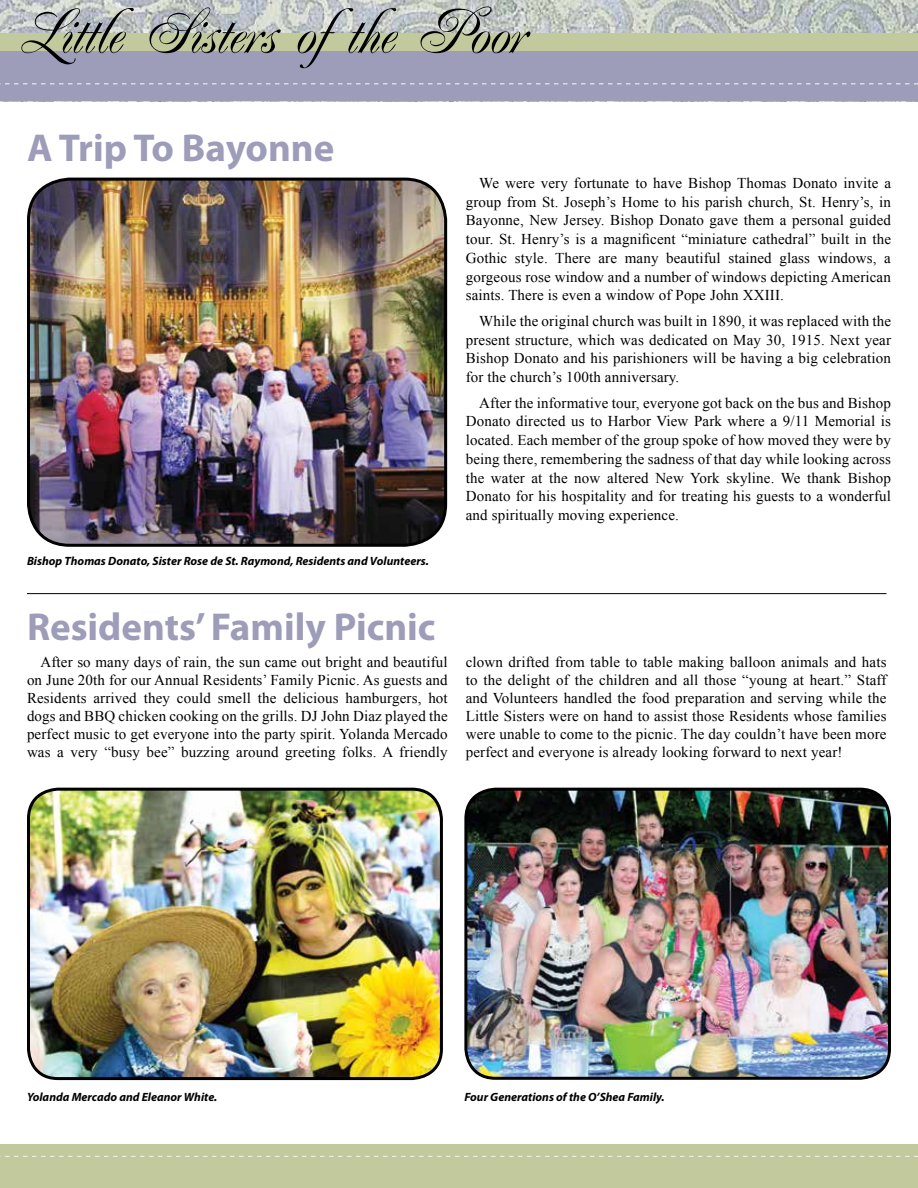
<style>
.page{position:relative;width:918px;height:1188px;background:#fff}
.page>*{position:absolute;margin:0;border:0;box-sizing:border-box;transform-origin:0 0}
.t1{font:63px "Renaissance";color:#000}
.t2{font:700 39px "Myriad Pro";color:#9d9cb9}
.t3{font:15px/18.8px "Times New Roman";letter-spacing:.01em;color:#000;text-align:justify}
.t4{font:italic 700 12px "Myriad Pro";color:#000}
</style>
<div class="page">
<img style="left:0;top:0;width:918px;height:102px">
<div style="left:0;top:33px;width:918px;height:50px;background:#c1c99d"></div>
<div style="left:0;top:1145px;width:918px;height:43px;background:#c1c99d"></div>
<div style="left:0;top:51px;width:918px;height:50px;background:#9d9cb9"></div>
<svg style="left:0;top:83px;width:918px;height:1px"></svg>
<svg style="left:0;top:1156px;width:918px;height:1px"></svg>
<img style="left:28px;top:179px;width:418px;height:366px">
<div style="left:27px;top:178px;width:420px;height:369px;border:3px solid #000;border-radius:41px"></div>
<img style="left:466px;top:789px;width:424px;height:289px">
<div style="left:464px;top:788px;width:427px;height:292px;border:3px solid #000;border-radius:30px"></div>
<img style="left:28px;top:789px;width:413px;height:290px">
<div style="left:27px;top:788px;width:416px;height:292px;border:3px solid #000;border-radius:30px"></div>
<hr style="left:27px;top:593px;width:859px;height:1px;background:#000">
<h1 class="t1" style="left:17px;top:-2px;width:508px">Little Sisters ofthe Poor</h1>
<h2 class="t2" style="left:27px;top:122px;width:309px">A Trip To Bayonne</h2>
<p class="t4" style="left:27px;top:553px;width:403px">Bishop Thomas Donato, Sister Rose de St. Raymond, Residents and Volunteers.</p>
<h2 class="t2" style="left:27px;top:601px;width:410px">Residents’ Family Picnic</h2>
<p class="t3" style="left:466px;top:173px;width:427px;text-indent:14px">We were very fortunate to have Bishop Thomas Donato invite a group from St. Joseph’s Home to his parish church, St. Henry’s, in Bayonne, New Jersey. Bishop Donato gave them a personal guided tour. St. Henry’s is a magnificent “miniature cathedral” built in the Gothic style. There are many beautiful stained glass windows, a gorgeous rose window and a number of windows depicting American saints. There is even a window of Pope John XXIII.</p>
<p class="t3" style="left:466px;top:311px;width:427px;text-indent:14px">While the original church was built in 1890, it was replaced with the present structure, which was dedicated on May 30, 1915. Next year Bishop Donato and his parishioners will be having a big celebration for the church’s 100th anniversary.</p>
<p class="t3" style="left:466px;top:393px;width:427px;text-indent:14px">After the informative tour, everyone got back on the bus and Bishop Donato directed us to Harbor View Park where a 9/11 Memorial is located. Each member of the group spoke of how moved they were by being there, remembering the sadness of that day while looking across the water at the now altered New York skyline. We thank Bishop Donato for his hospitality and for treating his guests to a wonderful and spiritually moving experience.</p>
<p class="t3" style="left:27px;top:652px;width:422px;line-height:18px;text-indent:14px">After so many days of rain, the sun came out bright and beautiful on June 20th for our Annual Residents’ Family Picnic. As guests and Residents arrived they could smell the delicious hamburgers, hot dogs and BBQ chicken cooking on the grills. DJ John Diaz played the perfect music to get everyone into the party spirit. Yolanda Mercado was a very “busy bee” buzzing around greeting folks. A friendly</p>
<p class="t3" style="left:466px;top:652px;width:422px;line-height:18px">clown drifted from table to table making balloon animals and hats to the delight of the children and all those “young at heart.” Staff and Volunteers handled the food preparation and serving while the Little Sisters were on hand to assist those Residents whose families were unable to come to the picnic. The day couldn’t have been more perfect and everyone is already looking forward to next year!</p>
<p class="t4" style="left:27px;top:1089px;width:192px">Yolanda Mercado and Eleanor White.</p>
<p class="t4" style="left:464px;top:1089px;width:202px">Four Generations of the O’Shea Family.</p>
</div>
